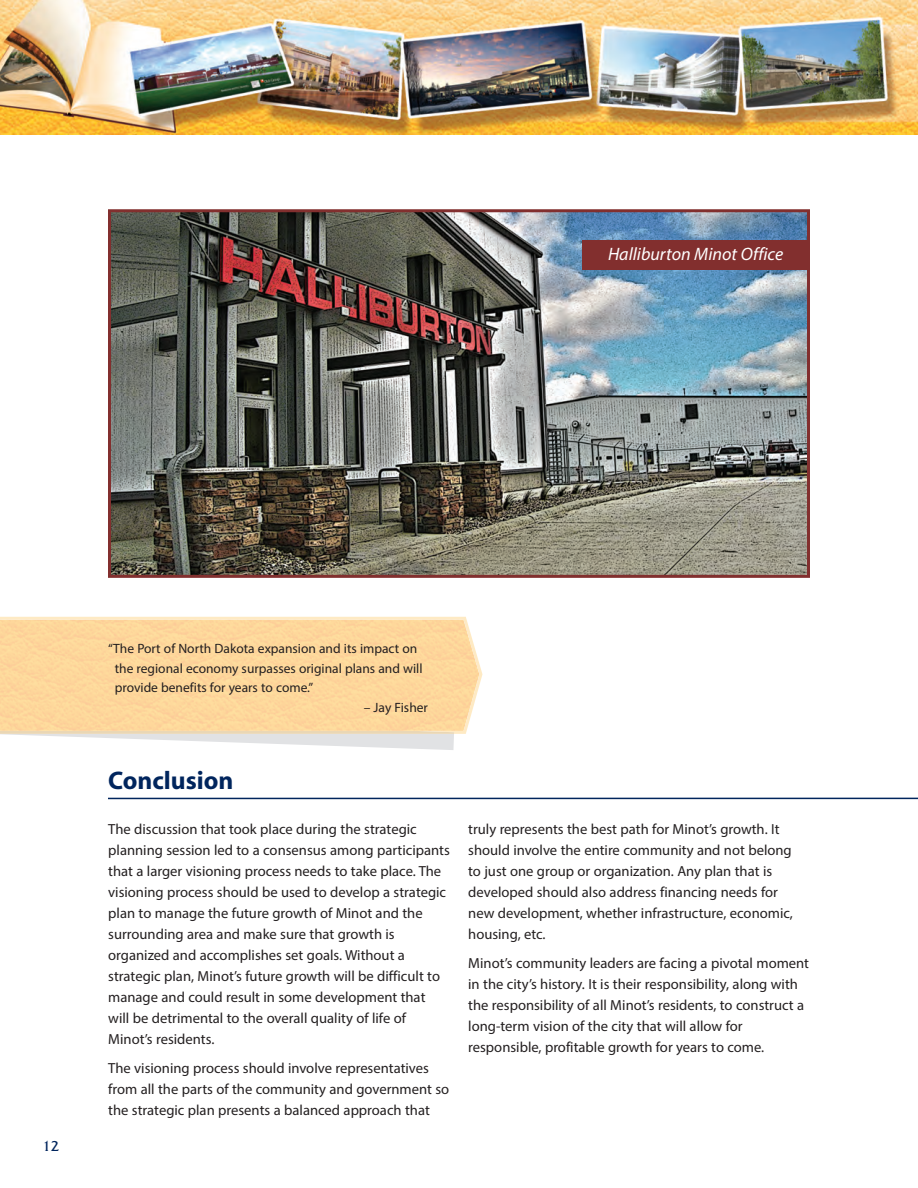
<style>
.page{position:relative;width:918px;height:1188px;background:#fff}
.page>*{position:absolute;margin:0;border:0;box-sizing:border-box;transform-origin:0 0}
.t1{font:700 25.5px "Myriad";color:#00255d}
.t2{font:italic 18px "Myriad Pro";color:#fff}
.t3{font:15px "Friz Quadrata";color:#00255d}
.t4{font:14.7px/21px "Myriad Pro";color:#231f20}
.t5{font:13.5px/19.5px "Myriad Pro";color:#231f20}
</style>
<div class="page">
<img style="left:0;top:0;width:918px;height:135px">
<hr style="left:108px;top:798px;width:810px;height:1px;background:#00255d">
<img style="left:112px;top:213px;width:694px;height:361px">
<div style="left:108px;top:209px;width:702px;height:369px;border:3px solid #822f2e"></div>
<div style="left:583px;top:240px;width:226px;height:30px;background:#822f2e"></div>
<svg style="left:0;top:617px;width:482px;height:117px;fill:#feeac4"></svg>
<svg style="left:0;top:731px;width:454px;height:19px"></svg>
<div style="left:0;top:620px;width:479px;height:111px;background:#fdd79b"></div>
<p class="t2" style="left:608px;top:247px;width:177px">Halliburton Minot Office</p>
<p class="t3" style="left:42px;top:1137px;width:18px">12</p>
<p class="t5" style="left:115px;top:640px;width:309px;text-indent:-7px">“The Port of North Dakota expansion and its impact on the regional economy surpasses original plans and will provide benefits for years to come.”</p>
<p class="t5" style="left:364px;top:698px;width:66px">– Jay Fisher</p>
<h1 class="t1" style="left:108px;top:771px;width:127px">Conclusion</h1>
<p class="t4" style="left:108px;top:820px;width:343px">The discussion that took place during the strategic planning session led to a consensus among participants that a larger visioning process needs to take place. The visioning process should be used to develop a strategic plan to manage the future growth of Minot and the surrounding area and make sure that growth is organized and accomplishes set goals. Without a strategic plan, Minot’s future growth will be difficult to manage and could result in some development that will be detrimental to the overall quality of life of Minot’s residents.</p>
<p class="t4" style="left:108px;top:1059px;width:343px">The visioning process should involve representatives from all the parts of the community and government so the strategic plan presents a balanced approach that</p>
<p class="t4" style="left:468px;top:820px;width:326px">truly represents the best path for Minot’s growth. It should involve the entire community and not belong to just one group or organization. Any plan that is developed should also address financing needs for new development, whether infrastructure, economic, housing, etc.</p>
<p class="t4" style="left:468px;top:954px;width:342px">Minot’s community leaders are facing a pivotal moment in the city’s history. It is their responsibility, along with the responsibility of all Minot’s residents, to construct a long-term vision of the city that will allow for responsible, profitable growth for years to come.</p>
</div>
